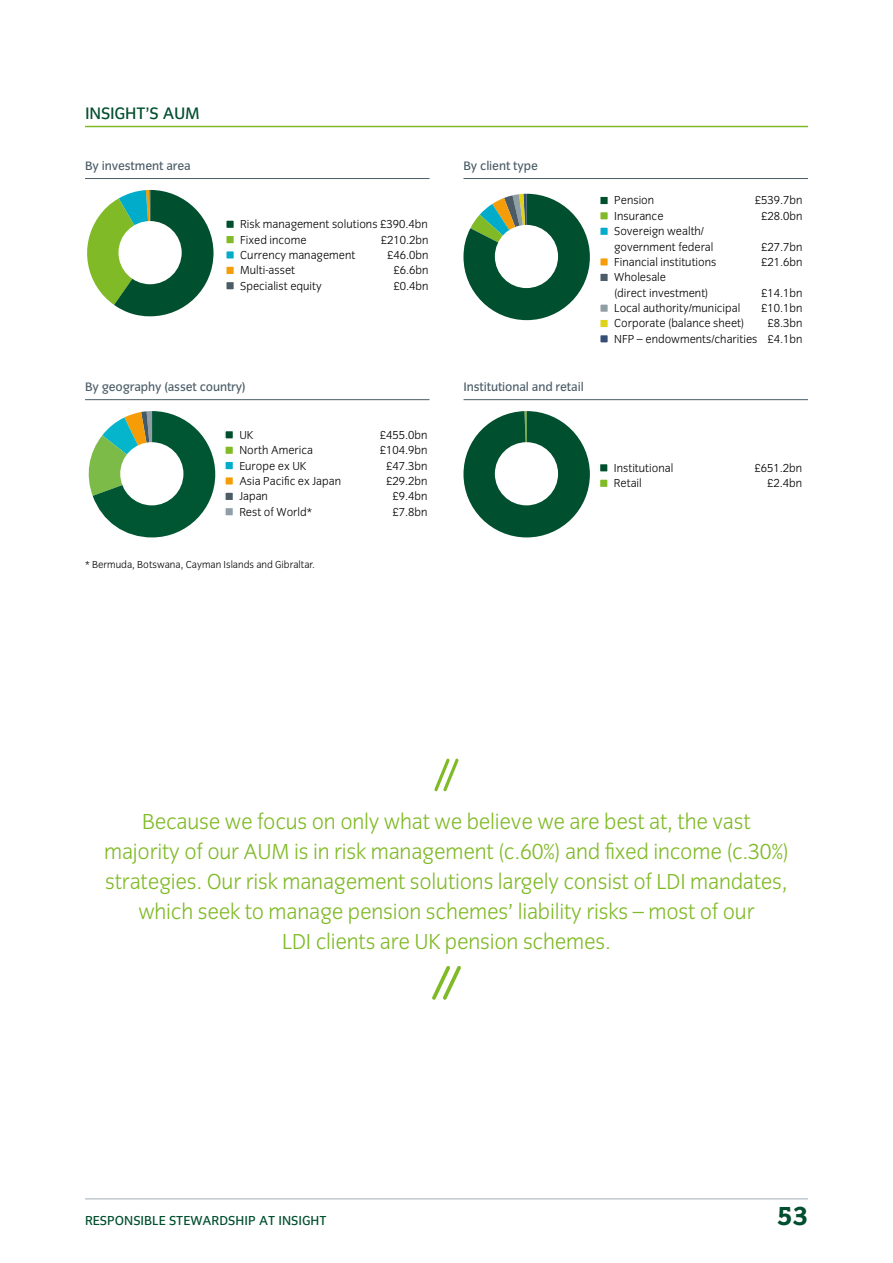
<style>
.page{position:relative;width:893px;height:1263px;background:#fff}
.page>*{position:absolute;margin:0;border:0;box-sizing:border-box;transform-origin:0 0}
.t1{font:900 27px "Congress LT";color:#004f2e}
.t2{font:22.5px/30px "Congress Sans Light Std";letter-spacing:-.01em;color:#80ba27;text-align:center}
.t3{font:17.25px "Congress Sans Std";letter-spacing:-.01em;color:#004f2e}
.t4{font:13.5px "Congress Sans Std";color:#004f2e}
.t5{font:12.75px "Congress Sans Std";letter-spacing:-.01em;color:#4b5c67}
.t6{font:12px/15.3px "Congress Sans Light Std";color:#000}
.t7{font:10.5px "Congress Sans Light Std";color:#000}
.s1{color:#004f2e}
.s2{color:#80ba27}
.s3{color:#00acc9}
.s4{color:#f59d08}
.s5{color:#4b5c67}
.s6{color:#909fa6}
.s7{color:#ded318}
.s8{color:#354e75}
</style>
<div class="page">
<hr style="left:85px;top:1198px;width:723px;height:1px;background:#a1aeb8">
<hr style="left:85px;top:178px;width:344px;height:1px;background:#4b5c67">
<hr style="left:463px;top:178px;width:345px;height:1px;background:#4b5c67">
<hr style="left:463px;top:399px;width:345px;height:1px;background:#4b5c67">
<svg style="left:463px;top:194px;width:127px;height:126px"></svg>
<div style="left:495px;top:225px;width:63px;height:63px;background:#fff;border-radius:50%"></div>
<svg style="left:87px;top:190px;width:126px;height:126px"></svg>
<div style="left:118px;top:221px;width:64px;height:63px;background:#fff;border-radius:50%"></div>
<hr style="left:85px;top:399px;width:344px;height:1px;background:#4b5c67">
<svg style="left:88px;top:411px;width:127px;height:126px"></svg>
<div style="left:120px;top:442px;width:63px;height:63px;background:#fff;border-radius:50%"></div>
<div style="left:463px;top:411px;width:127px;height:126px;background:#004f2e;border-radius:63px"></div>
<div style="left:495px;top:442px;width:63px;height:63px;background:#fff;border-radius:50%"></div>
<svg style="left:434px;top:758px;width:25px;height:33px"></svg>
<svg style="left:432px;top:966px;width:29px;height:34px"></svg>
<hr style="left:85px;top:126px;width:723px;height:1px;background:#80ba27">
<h3 class="t3" style="left:85px;top:104px;width:116px">INSIGHT’S AUM</h3>
<p class="t5" style="left:85px;top:159px;width:107px">By investment area</p>
<p class="t5" style="left:463px;top:159px;width:76px">By client type</p>
<p class="t6" style="left:224px;top:217px;width:205px"><span class="s1">■</span> Risk management solutions £390.4bn</p>
<p class="t6" style="left:224px;top:232px;width:84px"><span class="s2">■</span> Fixed income</p>
<p class="t6" style="left:381px;top:232px;width:49px">£210.2bn</p>
<p class="t6" style="left:224px;top:247px;width:132px"><span class="s3">■</span> Currency management</p>
<p class="t6" style="left:387px;top:247px;width:43px">£46.0bn</p>
<p class="t6" style="left:224px;top:263px;width:72px"><span class="s4">■</span> Multi-asset</p>
<p class="t6" style="left:393px;top:263px;width:37px">£6.6bn</p>
<p class="t6" style="left:224px;top:278px;width:99px"><span class="s5">■</span> Specialist equity</p>
<p class="t6" style="left:393px;top:278px;width:37px">£0.4bn</p>
<p class="t5" style="left:85px;top:380px;width:162px">By geography (asset country)</p>
<p class="t6" style="left:224px;top:427px;width:31px"><span class="s1">■</span> UK</p>
<p class="t6" style="left:380px;top:427px;width:49px">£455.0bn</p>
<p class="t6" style="left:224px;top:443px;width:91px"><span class="s2">■</span> North America</p>
<p class="t6" style="left:380px;top:443px;width:49px">£104.9bn</p>
<p class="t6" style="left:224px;top:458px;width:84px"><span class="s3">■</span> Europe ex UK</p>
<p class="t6" style="left:386px;top:458px;width:43px">£47.3bn</p>
<p class="t6" style="left:224px;top:473px;width:119px"><span class="s4">■</span> Asia Pacific ex Japan</p>
<p class="t6" style="left:386px;top:473px;width:43px">£29.2bn</p>
<p class="t6" style="left:224px;top:489px;width:46px"><span class="s5">■</span> Japan</p>
<p class="t6" style="left:392px;top:489px;width:37px">£9.4bn</p>
<p class="t6" style="left:224px;top:504px;width:90px"><span class="s6">■</span> Rest of World*</p>
<p class="t6" style="left:392px;top:504px;width:37px">£7.8bn</p>
<p class="t5" style="left:463px;top:380px;width:122px">Institutional and retail</p>
<p class="t6" style="left:598px;top:193px;width:57px"><span class="s1">■</span> Pension</p>
<p class="t6" style="left:755px;top:193px;width:49px">£539.7bn</p>
<p class="t6" style="left:598px;top:208px;width:67px"><span class="s2">■</span> Insurance</p>
<p class="t6" style="left:761px;top:208px;width:43px">£28.0bn</p>
<p class="t6" style="left:614px;top:224px;width:101px;text-indent:-16px"><span class="s3">■</span> Sovereign wealth/ government federal</p>
<p class="t6" style="left:761px;top:239px;width:43px">£27.7bn</p>
<p class="t6" style="left:598px;top:255px;width:119px"><span class="s4">■</span> Financial institutions</p>
<p class="t6" style="left:761px;top:255px;width:43px">£21.6bn</p>
<p class="t6" style="left:614px;top:270px;width:96px;text-indent:-16px"><span class="s5">■</span> Wholesale<br>(direct investment)</p>
<p class="t6" style="left:761px;top:285px;width:43px">£14.1bn</p>
<p class="t6" style="left:598px;top:301px;width:143px"><span class="s6">■</span> Local authority/municipal</p>
<p class="t6" style="left:761px;top:301px;width:43px">£10.1bn</p>
<p class="t6" style="left:598px;top:316px;width:147px"><span class="s7">■</span> Corporate (balance sheet)</p>
<p class="t6" style="left:767px;top:316px;width:37px">£8.3bn</p>
<p class="t6" style="left:598px;top:331px;width:206px"><span class="s8">■</span> NFP – endowments/charities £4.1bn</p>
<p class="t6" style="left:598px;top:460px;width:77px"><span class="s1">■</span> Institutional</p>
<p class="t6" style="left:754px;top:460px;width:49px">£651.2bn</p>
<p class="t6" style="left:598px;top:476px;width:45px"><span class="s2">■</span> Retail</p>
<p class="t6" style="left:767px;top:476px;width:37px">£2.4bn</p>
<p class="t7" style="left:85px;top:558px;width:231px">* Bermuda, Botswana, Cayman Islands and Gibraltar.</p>
<p class="t2" style="left:104px;top:807px;width:686px">Because we focus on only what we believe we are best at, the vast majority of our AUM is in risk management (c.60%) and fixed income (c.30%) strategies. Our risk management solutions largely consist of LDI mandates, which seek to manage pension schemes’ liability risks – most of our<br>LDI clients are UK pension schemes.</p>
<p class="t4" style="left:85px;top:1212px;width:243px">RESPONSIBLE STEWARDSHIP AT INSIGHT</p>
<h1 class="t1" style="left:777px;top:1199px;width:32px">53</h1>
</div>
